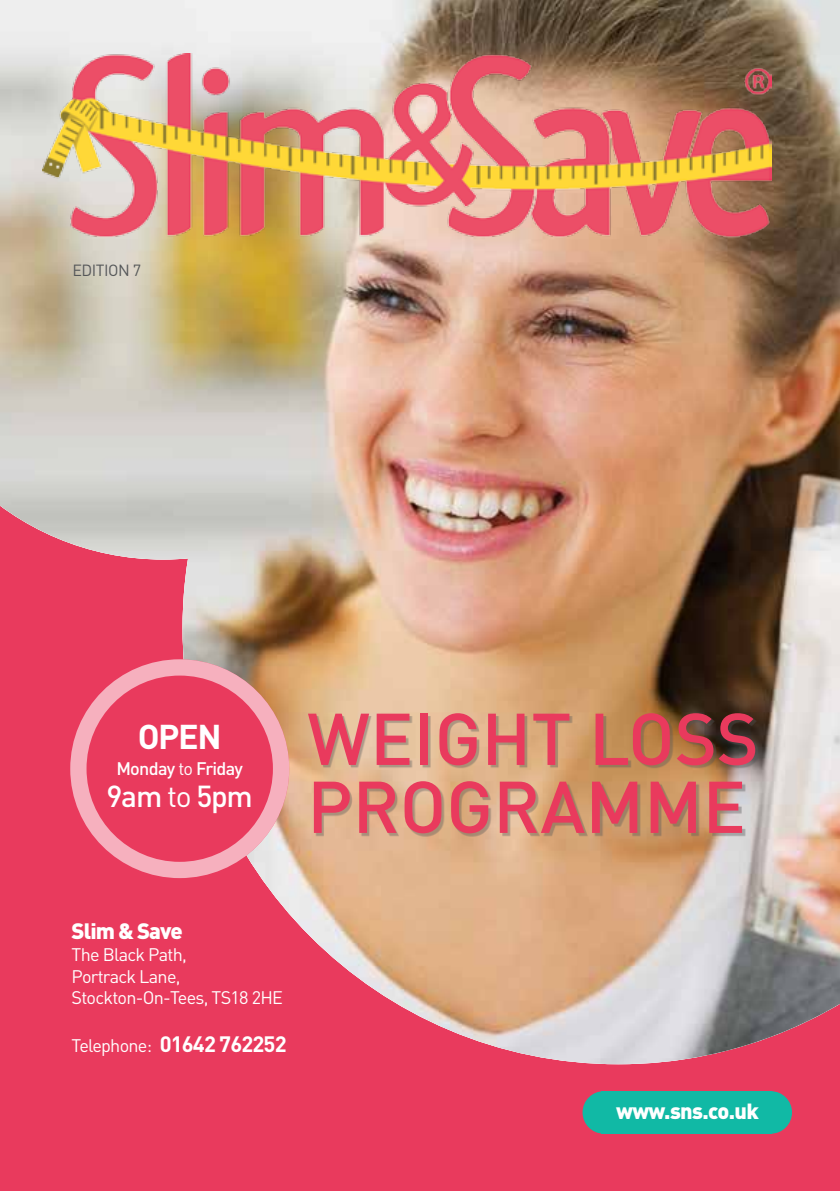
<style>
.page{position:relative;width:840px;height:1191px;background:#fff}
.page>*{position:absolute;margin:0;border:0;box-sizing:border-box;transform-origin:0 0}
.t1{font:500 72px/68px "DIN";color:#e93a5d}
.t2{font:700 34px "DIN";color:#fff}
.t3{font:500 30px "DIN";letter-spacing:-.04em;color:#fff}
.t4{font:700 22px "DIN";letter-spacing:-.04em;color:#fff}
.t5{font:900 22px "DIN";letter-spacing:-.04em;color:#fff}
.t6{font:900 21.6px "DIN";letter-spacing:-.03em;color:#fff}
.t7{font:18px/21.6px "DIN";letter-spacing:-.04em;color:#fff}
.t8{font:500 18px "DIN";letter-spacing:-.04em;color:#fff}
.t9{font:16px "DIN";letter-spacing:-.03em;color:#555759}
.s1{font-weight:400}
.s2{font-weight:400;font-size:18px}
</style>
<div class="page">
<div style="left:0;top:0;width:839px;height:1191px;background:#e93a5d"></div>
<img style="left:0;top:0;width:839px;height:1064px">
<div style="left:310px;top:716px;width:447px;height:120px;background:#555759;opacity:.4"></div>
<div style="left:601px;top:1091px;width:170px;height:42px;background:#11b9a5"></div>
<div style="left:749px;top:1091px;width:42px;height:42px;background:#11b9a5;border-radius:50%"></div>
<div style="left:582px;top:1091px;width:42px;height:42px;background:#11b9a5;border-radius:50%"></div>
<div style="left:70px;top:659px;width:219px;height:219px;background:#f6b0be;border-radius:50%"></div>
<div style="left:86px;top:675px;width:187px;height:187px;background:#e93a5d;border-radius:50%"></div>
<img style="left:42px;top:54px;width:728px;height:183px">
<p class="t9" style="left:72px;top:260px;width:70px">EDITION 7</p>
<h2 class="t2" style="left:138px;top:714px;width:85px">OPEN</h2>
<p class="t8" style="left:116px;top:756px;width:128px">Monday <span class="s1">to</span> Friday</p>
<h3 class="t3" style="left:106px;top:776px;width:148px">9am <span class="s1">to</span> 5pm</h3>
<h1 class="t1" style="left:307px;top:702px;width:453px">WEIGHT LOSS<br>PROGRAMME</h1>
<p class="t5" style="left:72px;top:916px;width:113px">Slim &amp; Save</p>
<p class="t7" style="left:72px;top:943px;width:213px">The Black Path,<br>Portrack Lane,<br>Stockton-On-Tees, TS18 2HE</p>
<p class="t4" style="left:72px;top:1030px;width:216px"><span class="s2">Telephone:</span> 01642 762252</p>
<p class="t6" style="left:615px;top:1096px;width:144px">www.sns.co.uk</p>
</div>
